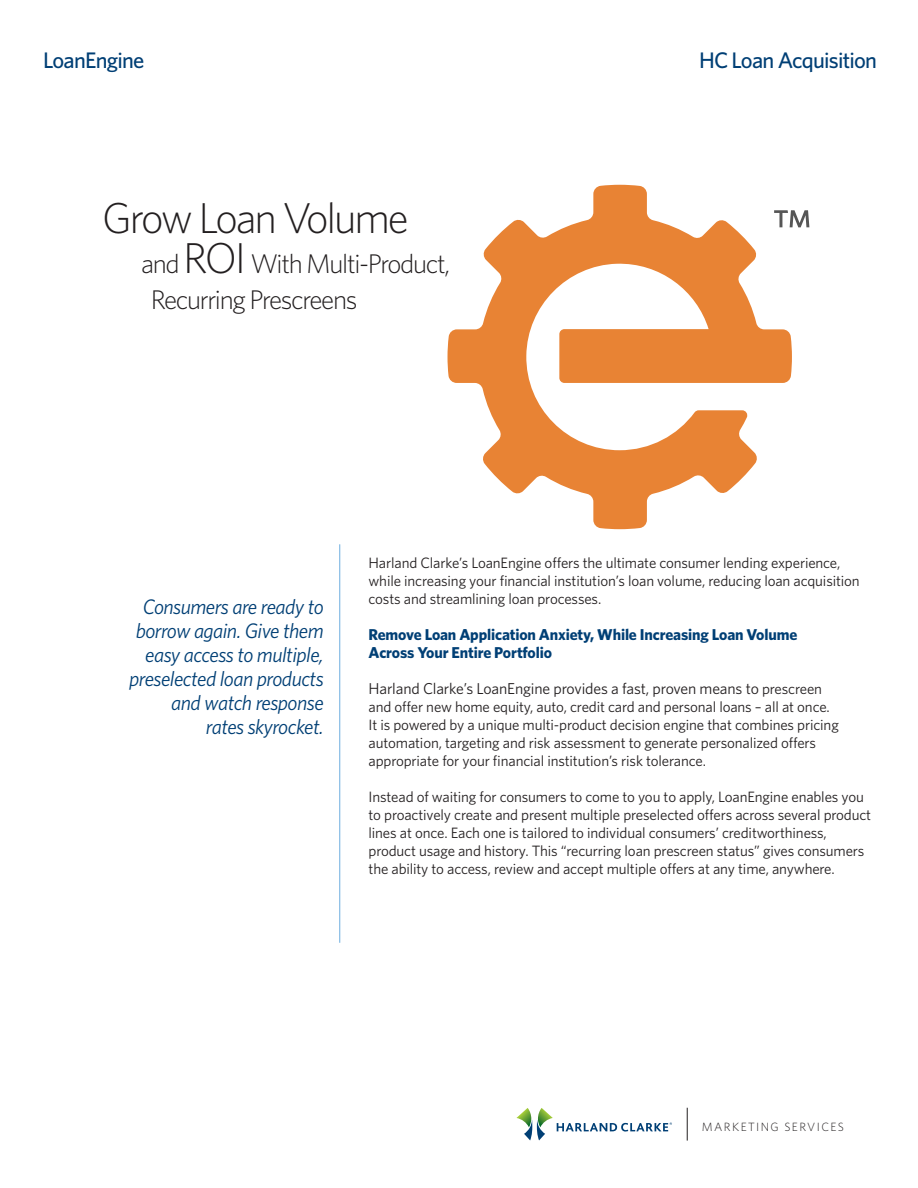
<style>
.page{position:relative;width:918px;height:1188px;background:#fff}
.page>*{position:absolute;margin:0;border:0;box-sizing:border-box;transform-origin:0 0}
.Body_copy{font:300 43.2px "Whitney";letter-spacing:-.05em;color:#231f20}
.Body_copy-2{font:300 27px/36px "Whitney";letter-spacing:-.05em;color:#231f20}
.Headline{font:500 22.5px "Whitney";letter-spacing:-.035em;color:#003f75}
.Subhead{font:italic 21px "Whitney";letter-spacing:-.025em;color:#003f75}
.Body_copy-3{font:700 15.75px/18px "Whitney";letter-spacing:-.01em;color:#003f75}
.Body_copy-4{font:15.75px "Whitney";letter-spacing:-.01em;color:#231f20}
.Body_copy-5{font:15px/18px "Whitney";letter-spacing:-.01em;color:#231f20}
.Subhead_black{font:300 12px "Whitney";letter-spacing:.115em;color:#231f20}
.s1{font-size:43.2px}
.s2{font-size:15px}
</style>
<div class="page">
<hr style="left:339px;top:544px;width:1px;height:399px;background:#6caddf">
<svg style="left:448px;top:185px;width:344px;height:344px"></svg>
<svg style="left:774px;top:210px;width:35px;height:17px"></svg>
<svg style="left:516px;top:1108px;width:156px;height:32px"></svg>
<hr style="left:687px;top:1108px;width:1px;height:33px;background:#231f20">
<p class="Headline" style="left:43px;top:45px;width:103px">LoanEngine</p>
<p class="Headline" style="left:699px;top:45px;width:180px">HC Loan Acquisition</p>
<p class="Body_copy" style="left:102px;top:189px;width:308px">Grow Loan Volume</p>
<p class="Body_copy-2" style="left:151px;top:245px;width:301px;text-indent:-10px">and <span class="s1">ROI</span> With Multi-Product,<br>Recurring Prescreens</p>
<p class="Subhead" style="left:143px;top:593px;width:182px">Consumers are ready to</p>
<p class="Subhead" style="left:136px;top:617px;width:190px">borrow again. Give them</p>
<p class="Subhead" style="left:145px;top:641px;width:180px">easy access to multiple,</p>
<p class="Subhead" style="left:129px;top:665px;width:196px">preselected loan products</p>
<p class="Subhead" style="left:171px;top:689px;width:154px">and watch response</p>
<p class="Subhead" style="left:206px;top:713px;width:119px">rates skyrocket.</p>
<p class="Body_copy-5" style="left:369px;top:554px;width:493px">Harland Clarke’s LoanEngine offers the ultimate consumer lending experience, while increasing your financial institution’s loan volume, reducing loan acquisition costs and streamlining loan processes.</p>
<p class="Body_copy-3" style="left:369px;top:625px;width:430px">Remove Loan Application Anxiety, While Increasing Loan Volume<br>Across Your Entire Portfolio</p>
<p class="Body_copy-4" style="left:369px;top:678px;width:455px">Harland Clarke’s LoanEngine provides a fast, proven means to <span class="s2">prescreen</span></p>
<p class="Body_copy-5" style="left:369px;top:698px;width:472px">and offer new home equity, auto, credit card and personal loans – all at once.<br>It is powered by a unique multi-product decision engine that combines pricing automation, targeting and risk assessment to generate personalized offers appropriate for your financial institution’s risk tolerance.</p>
<p class="Body_copy-5" style="left:369px;top:788px;width:504px">Instead of waiting for consumers to come to you to apply, LoanEngine enables you to proactively create and present multiple preselected offers across several product lines at once. Each one is tailored to individual consumers’ creditworthiness, product usage and history. This “recurring loan prescreen status” gives consumers the ability to access, review and accept multiple offers at any time, anywhere.</p>
<p class="Subhead_black" style="left:702px;top:1119px;width:144px">MARKETING SERVICES</p>
</div>
